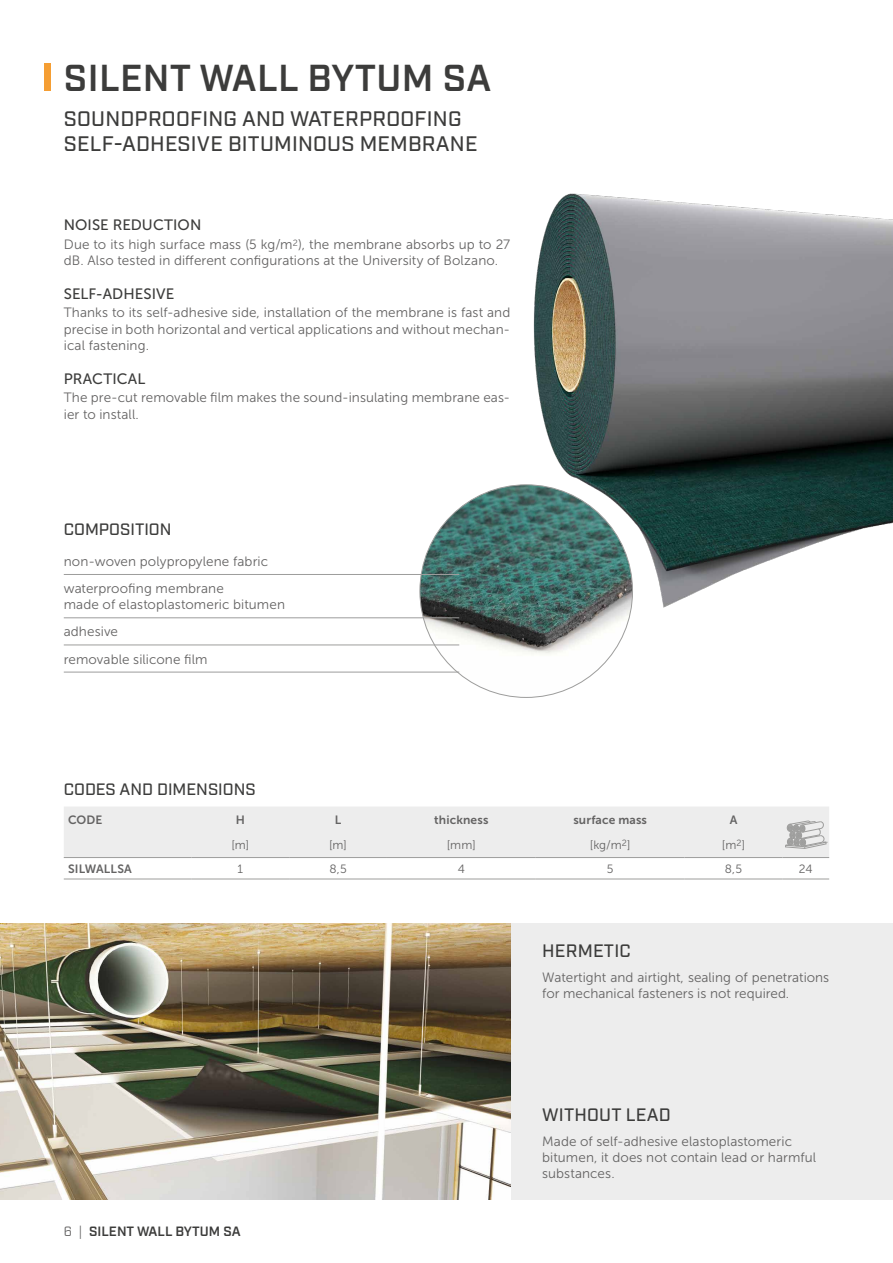
<style>
.page{position:relative;width:893px;height:1263px;background:#fff}
.page>*{position:absolute;margin:0;border:0;box-sizing:border-box;transform-origin:0 0}
.t1{font:600 37.5px "Industry";letter-spacing:.01em;color:#3c3c3b}
.t2{font:500 21px/25.2px "Industry";letter-spacing:.01em;color:#3c3c3b}
.t3{font:500 18px "Industry";letter-spacing:.01em;color:#3c3c3b}
.t4{font:500 16.5px "Industry";color:#3c3c3b}
.t5{font:15px "Museo Sans 500";letter-spacing:.005em;color:#3c3c3b}
.t6{font:13.5px/16.2px "Museo Sans 300";letter-spacing:.005em;color:#646363}
.t7{font:600 13.5px "Industry";color:#3c3c3b}
.t8{font:12px "Museo Sans 700";letter-spacing:.01em;color:#646363}
.t9{font:12px "Museo Sans 300";color:#646363}
.s1{font-weight:400;color:#646363}
</style>
<div class="page">
<div style="left:0;top:923px;width:893px;height:276px;background:#ededed"></div>
<img style="left:0;top:923px;width:510px;height:276px">
<img style="left:459px;top:193px;width:434px;height:441px">
<img style="left:420px;top:485px;width:212px;height:212px;border-radius:106px">
<hr style="left:782px;top:857px;width:47px;height:1px;background:#9d9d9c">
<hr style="left:64px;top:857px;width:127px;height:1px;background:#9d9d9c">
<hr style="left:191px;top:857px;width:98px;height:1px;background:#9d9d9c">
<hr style="left:289px;top:857px;width:98px;height:1px;background:#9d9d9c">
<hr style="left:387px;top:857px;width:149px;height:1px;background:#9d9d9c">
<hr style="left:536px;top:857px;width:149px;height:1px;background:#9d9d9c">
<hr style="left:685px;top:857px;width:97px;height:1px;background:#9d9d9c">
<hr style="left:64px;top:879px;width:127px;height:1px;background:#9d9d9c">
<hr style="left:191px;top:879px;width:98px;height:1px;background:#9d9d9c">
<hr style="left:289px;top:879px;width:98px;height:1px;background:#9d9d9c">
<hr style="left:387px;top:879px;width:149px;height:1px;background:#9d9d9c">
<hr style="left:536px;top:879px;width:149px;height:1px;background:#9d9d9c">
<hr style="left:685px;top:879px;width:97px;height:1px;background:#9d9d9c">
<hr style="left:782px;top:879px;width:47px;height:1px;background:#9d9d9c">
<div style="left:64px;top:807px;width:765px;height:50px;background:#ededed"></div>
<hr style="left:64px;top:617px;width:395px;height:1px;background:#9d9d9c">
<hr style="left:64px;top:645px;width:395px;height:1px;background:#9d9d9c">
<hr style="left:64px;top:672px;width:395px;height:1px;background:#9d9d9c">
<hr style="left:64px;top:574px;width:395px;height:1px;background:#9d9d9c">
<div style="left:45px;top:64px;width:6px;height:27px;background:#f59e33"></div>
<h1 class="t1" style="left:64px;top:56px;width:429px">SILENT WALL BYTUM SA</h1>
<h2 class="t2" style="left:64px;top:107px;width:415px">SOUNDPROOFING AND WATERPROOFING<br>SELF-ADHESIVE BITUMINOUS MEMBRANE</h2>
<p class="t5" style="left:64px;top:217px;width:139px">NOISE REDUCTION</p>
<p class="t6" style="left:64px;top:236px;width:448px">Due to its high surface mass (5 kg/m<sup>2</sup>), the membrane absorbs up to 27 dB. Also tested in different configurations at the University of Bolzano.</p>
<p class="t5" style="left:64px;top:286px;width:112px">SELF-ADHESIVE</p>
<p class="t6" style="left:64px;top:305px;width:448px;text-align:justify">Thanks to its self-adhesive side, installation of the membrane is fast and precise in both horizontal and vertical applications and without mechan&shy;ical fastening.</p>
<p class="t5" style="left:64px;top:371px;width:83px">PRACTICAL</p>
<p class="t6" style="left:64px;top:390px;width:448px">The pre-cut removable film makes the sound-insulating membrane eas&shy;ier to install.</p>
<p class="t4" style="left:64px;top:519px;width:109px">COMPOSITION</p>
<p class="t6" style="left:64px;top:548px;width:206px;line-height:27.2px">non-woven polypropylene fabric waterproofing membrane</p>
<p class="t6" style="left:64px;top:591px;width:223px;line-height:27.2px">made of elastoplastomeric bitumen adhesive<br>removable silicone film</p>
<p class="t4" style="left:64px;top:779px;width:193px">CODES AND DIMENSIONS</p>
<p class="t8" style="left:68px;top:813px;width:36px">CODE</p>
<p class="t8" style="left:236px;top:813px;width:11px">H</p>
<p class="t8" style="left:335px;top:813px;width:8px">L</p>
<p class="t8" style="left:434px;top:813px;width:56px">thickness</p>
<p class="t8" style="left:573px;top:813px;width:75px">surface mass</p>
<p class="t8" style="left:730px;top:813px;width:9px">A</p>
<p class="t9" style="left:231px;top:838px;width:19px">[m]</p>
<p class="t9" style="left:329px;top:838px;width:19px">[m]</p>
<p class="t9" style="left:447px;top:838px;width:30px">[mm]</p>
<p class="t9" style="left:590px;top:838px;width:42px">[kg/m<sup>2</sup>]</p>
<p class="t9" style="left:722px;top:838px;width:25px">[m<sup>2</sup>]</p>
<p class="t8" style="left:68px;top:862px;width:65px">SILWALLSA</p>
<p class="t9" style="left:237px;top:862px;width:7px">1</p>
<p class="t9" style="left:329px;top:862px;width:19px">8,5</p>
<p class="t9" style="left:458px;top:862px;width:9px">4</p>
<p class="t9" style="left:607px;top:862px;width:8px">5</p>
<p class="t9" style="left:725px;top:862px;width:19px">8,5</p>
<p class="t9" style="left:799px;top:862px;width:15px">24</p>
<h3 class="t3" style="left:542px;top:940px;width:90px">HERMETIC</h3>
<p class="t6" style="left:542px;top:969px;width:289px">Watertight and airtight, sealing of penetrations for mechanical fasteners is not required.</p>
<p class="t7" style="left:64px;top:1223px;width:178px"><span class="s1">6 |</span> SILENT WALL BYTUM SA</p>
<h3 class="t3" style="left:542px;top:1104px;width:130px">WITHOUT LEAD</h3>
<p class="t6" style="left:542px;top:1133px;width:276px">Made of self-adhesive elastoplastomeric bitumen, it does not contain lead or harmful substances.</p>
</div>
